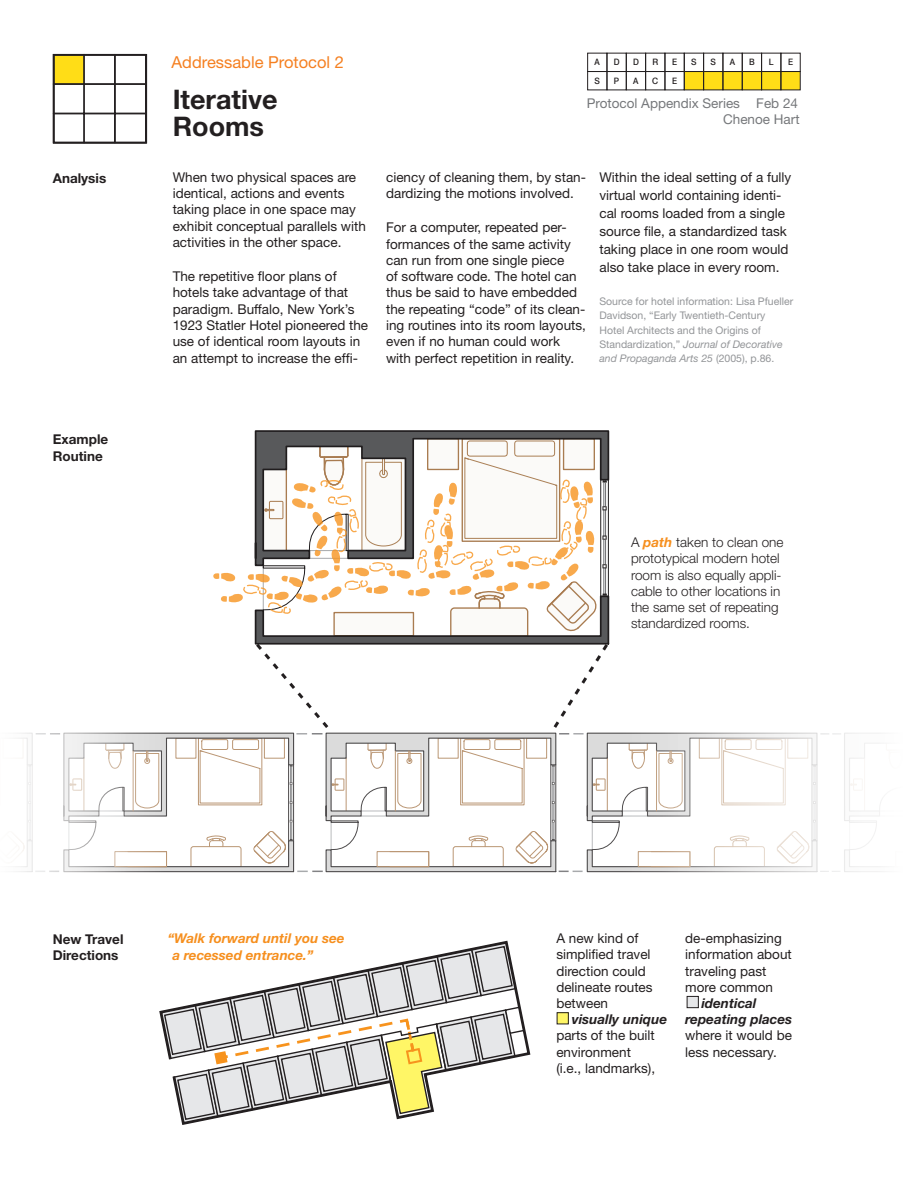
<style>
.page{position:relative;width:918px;height:1188px;background:#fff}
.page>*{position:absolute;margin:0;border:0;box-sizing:border-box;transform-origin:0 0}
.t1{font:700 27px/27px "Helvetica Neue";color:#231f20}
.t2{font:16.5px "Helvetica Neue";color:#f58021}
.t3{font:13.5px/16.2px "Helvetica Neue";color:#231f20}
.t4{font:300 13.5px/16.2px "Helvetica Neue";color:#231f20}
.t5{font:italic 700 13.5px/16.2px "Helvetica Neue";color:#f68f1e}
.t6{font:700 13.5px/16.2px "Helvetica Neue";color:#231f20}
.t7{font:italic 700 13.5px/16.2px "Helvetica Neue";color:#231f20}
.t8{font:13.5px/16.2px "Helvetica Neue";color:#76787b;text-align:right}
.t9{font:10.5px/14.4px "Helvetica Neue";color:#939598}
.t10{font:500 8.85px/18.5px "Helvetica Neue LT Com";color:#231f20;scale:.9 1}
.t11{font:500 8.85px "Helvetica Neue LT Com";color:#231f20;scale:.95 1}
.t12{font:500 8.85px "Helvetica Neue LT Com";color:#231f20;scale:.91 1}
.t13{font:500 8.85px "Helvetica Neue LT Com";color:#231f20;scale:.93 1}
.s1{font-style:italic}
.s2{font-weight:700;font-style:italic;color:#f68f1e}
</style>
<div class="page">
<svg style="left:159px;top:941px;width:367px;height:184px"></svg>
<div style="left:557px;top:1013px;width:11px;height:11px;background:#fff666"></div>
<div style="left:557px;top:1012px;width:12px;height:12px;border:1px solid #231f20"></div>
<div style="left:687px;top:996px;width:11px;height:12px;background:#e6e7e9"></div>
<div style="left:687px;top:996px;width:12px;height:12px;border:1px solid #231f20"></div>
<div style="left:53px;top:55px;width:31px;height:29px;background:#ffdd17"></div>
<div style="left:53px;top:54px;width:32px;height:30px;border:1px solid #231f20"></div>
<div style="left:53px;top:84px;width:32px;height:30px;border:1px solid #231f20"></div>
<div style="left:53px;top:113px;width:32px;height:30px;border:1px solid #231f20"></div>
<div style="left:84px;top:54px;width:31px;height:30px;border:1px solid #231f20"></div>
<div style="left:84px;top:84px;width:31px;height:30px;border:1px solid #231f20"></div>
<div style="left:84px;top:113px;width:31px;height:30px;border:1px solid #231f20"></div>
<div style="left:115px;top:54px;width:31px;height:30px;border:1px solid #231f20"></div>
<div style="left:115px;top:84px;width:31px;height:30px;border:1px solid #231f20"></div>
<div style="left:115px;top:113px;width:31px;height:30px;border:1px solid #231f20"></div>
<div style="left:53px;top:54px;width:94px;height:89px;border:2px solid #231f20"></div>
<div style="left:684px;top:72px;width:116px;height:18px;background:#ffdd17"></div>
<div style="left:587px;top:53px;width:20px;height:19px;border:1px solid #231f20"></div>
<div style="left:703px;top:71px;width:20px;height:19px;border:1px solid #231f20"></div>
<div style="left:761px;top:71px;width:20px;height:19px;border:1px solid #231f20"></div>
<div style="left:626px;top:53px;width:20px;height:19px;border:1px solid #231f20"></div>
<div style="left:645px;top:53px;width:20px;height:19px;border:1px solid #231f20"></div>
<div style="left:665px;top:71px;width:20px;height:19px;border:1px solid #231f20"></div>
<div style="left:684px;top:53px;width:20px;height:19px;border:1px solid #231f20"></div>
<div style="left:587px;top:71px;width:20px;height:19px;border:1px solid #231f20"></div>
<div style="left:645px;top:71px;width:20px;height:19px;border:1px solid #231f20"></div>
<div style="left:607px;top:71px;width:20px;height:19px;border:1px solid #231f20"></div>
<div style="left:781px;top:53px;width:19px;height:19px;border:1px solid #231f20"></div>
<div style="left:703px;top:53px;width:20px;height:19px;border:1px solid #231f20"></div>
<div style="left:742px;top:53px;width:20px;height:19px;border:1px solid #231f20"></div>
<div style="left:761px;top:53px;width:20px;height:19px;border:1px solid #231f20"></div>
<div style="left:626px;top:71px;width:20px;height:19px;border:1px solid #231f20"></div>
<div style="left:723px;top:71px;width:19px;height:19px;border:1px solid #231f20"></div>
<div style="left:742px;top:71px;width:20px;height:19px;border:1px solid #231f20"></div>
<svg style="left:35px;top:430px;width:575px;height:443px"></svg>
<svg style="left:591px;top:723px;width:43px;height:150px"></svg>
<svg style="left:634px;top:732px;width:238px;height:141px"></svg>
<p class="t6" style="left:53px;top:170px;width:55px">Analysis</p>
<p class="t6" style="left:53px;top:432px;width:57px">Example<br>Routine</p>
<p class="t2" style="left:172px;top:50px;width:174px">Addressable Protocol 2</p>
<p class="t10" style="left:595px;top:53px;width:7px">A</p>
<p class="t12" style="left:614px;top:57px;width:8px">D</p>
<p class="t12" style="left:633px;top:57px;width:8px">D</p>
<p class="t13" style="left:652px;top:57px;width:8px">R</p>
<p class="t10" style="left:672px;top:53px;width:7px">E<br>E</p>
<p class="t11" style="left:691px;top:57px;width:7px">S</p>
<p class="t11" style="left:595px;top:75px;width:7px">S</p>
<p class="t10" style="left:614px;top:71px;width:7px">P</p>
<p class="t11" style="left:652px;top:75px;width:8px">C</p>
<p class="t10" style="left:633px;top:71px;width:7px">A</p>
<p class="t11" style="left:711px;top:57px;width:7px">S</p>
<p class="t10" style="left:730px;top:53px;width:7px">A</p>
<p class="t10" style="left:749px;top:53px;width:8px">B</p>
<p class="t11" style="left:769px;top:57px;width:7px">L</p>
<p class="t10" style="left:788px;top:53px;width:7px">E</p>
<h1 class="t1" style="left:173px;top:86px;width:106px">Iterative<br>Rooms</h1>
<p class="t3" style="left:173px;top:170px;width:195px">When two physical spaces are identical, actions and events taking place in one space may exhibit conceptual parallels with activities in the other space.</p>
<p class="t3" style="left:173px;top:269px;width:197px">The repetitive floor plans of hotels take advantage of that paradigm. Buffalo, New York’s<br>1923 Statler Hotel pioneered the use of identical room layouts in an attempt to increase the effi-</p>
<p class="t8" style="left:587px;top:95px;width:214px">Protocol Appendix Series Feb 24<br>Chenoe Hart</p>
<p class="t3" style="left:386px;top:170px;width:201px">ciency of cleaning them, by stan&shy;dardizing the motions involved.</p>
<p class="t3" style="left:386px;top:220px;width:201px">For a computer, repeated per&shy;formances of the same activity can run from one single piece<br>of software code. The hotel can thus be said to have embedded the repeating “code” of its clean&shy;ing routines into its room layouts, even if no human could work with perfect repetition in reality.</p>
<p class="t3" style="left:599px;top:169px;width:193px;line-height:18px">Within the ideal setting of a fully virtual world containing identi&shy;cal rooms loaded from a single source file, a standardized task taking place in one room would also take place in every room.</p>
<p class="t9" style="left:599px;top:294px;width:195px">Source for hotel information: Lisa Pfueller Davidson, “Early Twentieth-Century<br>Hotel Architects and the Origins of Standardization,” <span class="s1">Journal of Decorative and Propaganda Arts 25</span> (2005), p.86.</p>
<p class="t4" style="left:631px;top:533px;width:154px">A <span class="s2">path</span> taken to clean one prototypical modern hotel room is also equally appli&shy;cable to other locations in the same set of repeating standardized rooms.</p>
<p class="t6" style="left:53px;top:931px;width:72px">New Travel<br>Directions</p>
<p class="t5" style="left:172px;top:931px;width:174px;text-indent:-5px">“Walk forward until you see a recessed entrance.”</p>
<p class="t3" style="left:556px;top:931px;width:98px">A new kind of simplified travel direction could delineate routes between</p>
<p class="t7" style="left:572px;top:1012px;width:97px">visually unique</p>
<p class="t3" style="left:556px;top:1028px;width:100px">parts of the built environment (i.e., landmarks),</p>
<p class="t3" style="left:685px;top:931px;width:108px">de-emphasizing information about traveling past more common</p>
<p class="t7" style="left:685px;top:995px;width:109px;text-indent:16px">identical repeating places</p>
<p class="t3" style="left:685px;top:1028px;width:108px">where it would be less necessary.</p>
</div>
